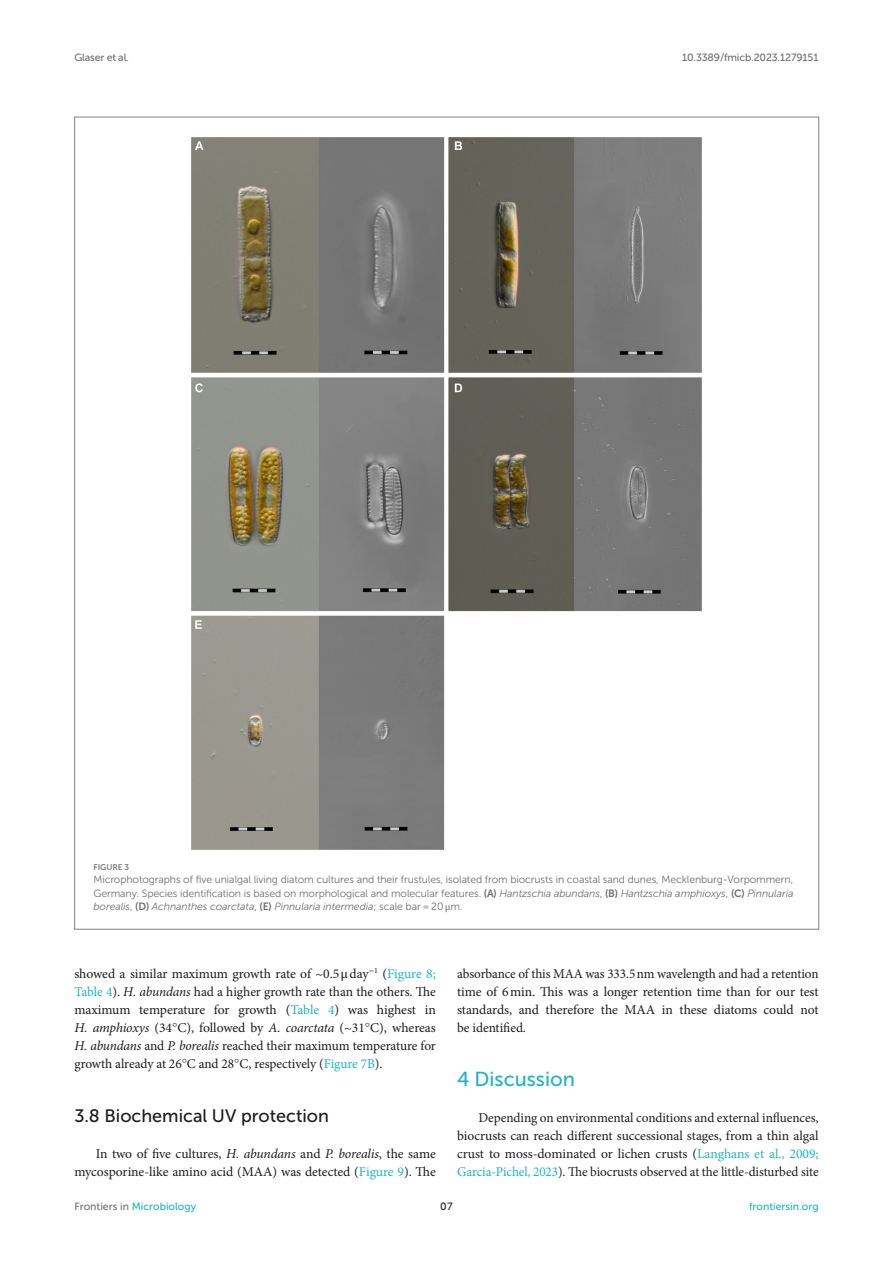
<style>
.page{position:relative;width:893px;height:1263px;background:#fff}
.page>*{position:absolute;margin:0;border:0;box-sizing:border-box;transform-origin:0 0}
.HEAD_1{font:20.25px "Museo Sans 500";color:#1db5c3}
.HEAD_2{font:18px "Museo Sans 500";color:#1b1c1b}
.TEXT_FLUSH{font:13.5px/18px "Minion Pro";letter-spacing:-.005em;color:#1b1c1b;text-align:justify}
.FIG_LEG{font:10.5px/13.5px "Museo Sans 300";letter-spacing:-.01em;color:#706f70;text-align:justify}
.t1{font:10.5px "Museo Sans 500";color:#1db5c3}
.t2{font:10.5px "Museo Sans 500";letter-spacing:-.015em;color:#706f70}
.t3{font:10.5px "Museo Sans 500";color:#1b1c1b}
.FIG_HD{font:8.25px "Museo Sans 700";letter-spacing:-.01em;color:#7e7f7f}
.s1{font-family:"Museo Sans 700"}
.s2{font-style:italic}
.s3{font-family:"STIX General"}
.s4{color:#1db5c3}
.s5{font-family:"STIX"}
.s6{color:#706f70}
</style>
<div class="page">
<img style="left:191px;top:137px;width:511px;height:713px">
<p class="t2" style="left:74px;top:51px;width:56px">Glaser et al.</p>
<p class="t2" style="left:682px;top:51px;width:138px">10.3389/fmicb.2023.1279151</p>
<p class="FIG_HD" style="left:94px;top:862px;width:37px">FIGURE 3</p>
<p class="FIG_LEG" style="left:94px;top:873px;width:702px">Microphotographs of five unialgal living diatom cultures and their frustules, isolated from biocrusts in coastal sand dunes, Mecklenburg-Vorpommern, Germany. Species identification is based on morphological and molecular features. <span class="s1">(A)</span> <span class="s2">Hantzschia abundans</span>, <span class="s1">(B)</span> <span class="s2">Hantzschia amphioxys</span>, <span class="s1">(C)</span> <span class="s2">Pinnularia borealis</span>, <span class="s1">(D)</span> <span class="s2">Achnanthes coarctata</span>, <span class="s1">(E)</span> <span class="s2">Pinnularia intermedia</span>; scale bar = 20 <span class="s3">μ</span>m.</p>
<p class="TEXT_FLUSH" style="left:74px;top:965px;width:363px">showed a similar maximum growth rate of ~0.5<span class="s3">μ</span>day<sup>−</sup><sup>1</sup> (<span class="s4">Figure 8; Table 4</span>). <span class="s2">H. abundans</span> had a higher growth rate than the others. The maximum temperature for growth (<span class="s4">Table 4</span>) was highest in <span class="s2">H. amphioxys</span> (34<span class="s5">°</span>C), followed by <span class="s2">A. coarctata</span> (~31<span class="s5">°</span>C), whereas <span class="s2">H. abundans</span> and <span class="s2">P. borealis</span> reached their maximum temperature for growth already at 26<span class="s5">°</span>C and 28<span class="s5">°</span>C, respectively (<span class="s4">Figure 7B</span>).</p>
<p class="HEAD_2" style="left:74px;top:1106px;width:256px">3.8 Biochemical UV protection</p>
<p class="TEXT_FLUSH" style="left:74px;top:1145px;width:363px;text-align:right">In two of five cultures, <span class="s2">H. abundans</span> and <span class="s2">P. borealis</span>, the same mycosporine-like amino acid (MAA) was detected (<span class="s4">Figure 9</span>). The</p>
<p class="TEXT_FLUSH" style="left:457px;top:965px;width:363px">absorbance of this MAA was 333.5nm wavelength and had a retention time of 6min. This was a longer retention time than for our test standards, and therefore the MAA in these diatoms could not be identified.</p>
<p class="HEAD_1" style="left:457px;top:1068px;width:119px">4 Discussion</p>
<p class="TEXT_FLUSH" style="left:457px;top:1109px;width:363px;text-indent:21px">Depending on environmental conditions and external influences, biocrusts can reach different successional stages, from a thin algal crust to moss-dominated or lichen crusts (<span class="s4">Langhans et al., 2009; Garcia-Pichel, 2023</span>). The biocrusts observed at the little-disturbed site</p>
<p class="t1" style="left:74px;top:1200px;width:123px"><span class="s6">Frontiers in</span> Microbiology</p>
<p class="t3" style="left:440px;top:1200px;width:14px">07</p>
<p class="t1" style="left:749px;top:1200px;width:71px">frontiersin.org</p>
</div>
